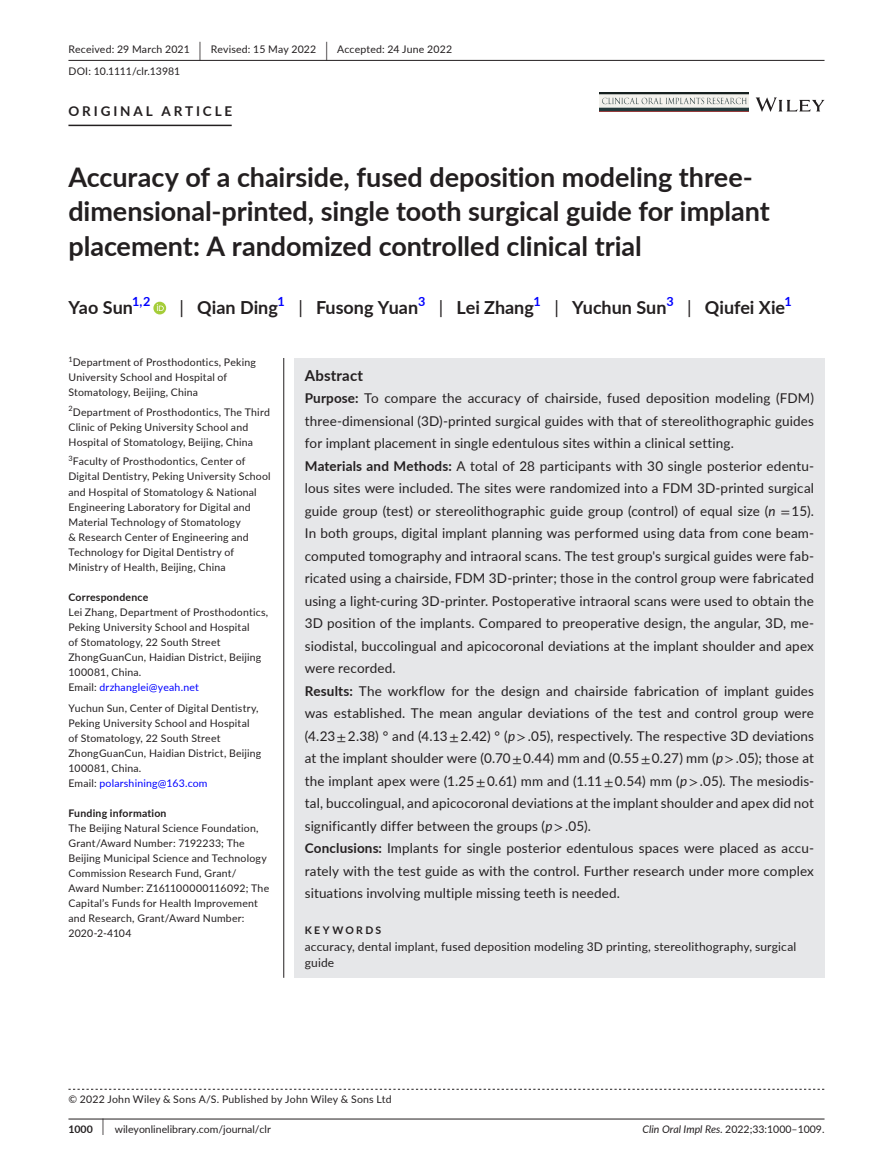
<style>
.page{position:relative;width:893px;height:1174px;background:#fff}
.page>*{position:absolute;margin:0;border:0;box-sizing:border-box;transform-origin:0 0}
.t1{font:700 27px/34.5px "Lato";color:#231f20}
.t2{font:700 18px "Lato";color:#231f20}
.t3{font:700 15px "Lato";letter-spacing:.015em;color:#231f20}
.t4{font:13.5px/22.5px "Lato";letter-spacing:.01em;color:#231f20}
.t5{font:700 13.5px "Lato";letter-spacing:.215em;color:#231f20}
.t6{font:700 12.6px "Lato";color:#00f}
.t7{font:12px/16.5px "Lato";letter-spacing:.015em;color:#231f20}
.t8{font:10.5px/15px "Lato";letter-spacing:.02em;color:#231f20}
.t9{font:10.5px "Lato";color:#231f20}
.t10{font:700 10.5px "Lato";letter-spacing:.02em;color:#231f20}
.t11{font:700 10.5px "Lato";letter-spacing:.22em;color:#231f20}
.t12{font:7.35px "Lato";color:#231f20}
.s1{font-size:19.65px}
.s2{font-weight:400}
.s3{color:#00f}
.s4{font-weight:700}
.s5{font-style:italic}
.s6{font-family:"STIX"}
.s7{font-size:17.4px}
</style>
<div class="page">
<hr style="left:68px;top:1118px;width:756px;height:1px;background:#231f20">
<svg style="left:756px;top:97px;width:68px;height:15px"></svg>
<img style="left:599px;top:93px;width:149px;height:19px">
<hr style="left:68px;top:60px;width:756px;height:1px;background:#231f20">
<hr style="left:68px;top:125px;width:164px;height:1px;background:#231f20">
<div style="left:153px;top:302px;width:13px;height:12px;background:#a5cd39;border-radius:50%"></div>
<svg style="left:157px;top:304px;width:7px;height:7px"></svg>
<svg style="left:68px;top:1088px;width:756px;height:1px"></svg>
<div style="left:294px;top:358px;width:530px;height:619px;background:#e6e7e9"></div>
<hr style="left:283px;top:358px;width:1px;height:619px;background:#231f20">
<p class="t8" style="left:68px;top:38px;width:385px;line-height:21.8px">Received: 29 March 2021 <span class="s1">|</span> Revised: 15 May 2022 <span class="s1">|</span> Accepted: 24 June 2022<br>DOI: 10.1111/clr.13981</p>
<p class="t5" style="left:68px;top:101px;width:165px">ORIGINAL ARTICLE</p>
<h1 class="t1" style="left:68px;top:159px;width:703px">Accuracy of a chairside, fused deposition modeling three&shy;dimensional-printed, single tooth surgical guide for implant placement: A randomized controlled clinical trial</h1>
<h2 class="t2" style="left:68px;top:295px;width:66px">Yao Sun</h2>
<p class="t6" style="left:132px;top:292px;width:20px">1,2</p>
<h2 class="t2" style="left:180px;top:295px;width:100px"><span class="s2">|</span> Qian Ding</h2>
<p class="t6" style="left:278px;top:292px;width:9px">1</p>
<h2 class="t2" style="left:298px;top:295px;width:121px"><span class="s2">|</span> Fusong Yuan</h2>
<p class="t6" style="left:418px;top:292px;width:9px">3</p>
<h2 class="t2" style="left:439px;top:295px;width:97px"><span class="s2">|</span> Lei Zhang</h2>
<p class="t6" style="left:534px;top:292px;width:9px">1</p>
<h2 class="t2" style="left:554px;top:295px;width:114px"><span class="s2">|</span> Yuchun Sun</h2>
<p class="t6" style="left:666px;top:292px;width:9px">3</p>
<h2 class="t2" style="left:687px;top:295px;width:99px"><span class="s2">|</span> Qiufei Xie</h2>
<p class="t6" style="left:784px;top:292px;width:9px">1</p>
<p class="t12" style="left:68px;top:354px;width:6px">1</p>
<p class="t8" style="left:68px;top:355px;width:189px;text-indent:4px">Department of Prosthodontics, Peking<br>University School and Hospital of<br>Stomatology, Beijing, China</p>
<p class="t8" style="left:68px;top:404px;width:203px"><sup>2</sup>Department of Prosthodontics, The Third<br>Clinic of Peking University School and<br>Hospital of Stomatology, Beijing, China</p>
<p class="t8" style="left:68px;top:454px;width:204px"><sup>3</sup>Faculty of Prosthodontics, Center of Digital Dentistry, Peking University School and Hospital of Stomatology &amp; National Engineering Laboratory for Digital and Material Technology of Stomatology<br>&amp; Research Center of Engineering and Technology for Digital Dentistry of Ministry of Health, Beijing, China</p>
<p class="t10" style="left:68px;top:589px;width:81px">Correspondence</p>
<p class="t8" style="left:68px;top:604px;width:201px">Lei Zhang, Department of Prosthodontics, Peking University School and Hospital<br>of Stomatology, 22 South Street ZhongGuanCun, Haidian District, Beijing 100081, China.<br>Email: <span class="s3">drzhanglei@yeah.net</span></p>
<p class="t8" style="left:68px;top:700px;width:194px">Yuchun Sun, Center of Digital Dentistry, Peking University School and Hospital of Stomatology, 22 South Street ZhongGuanCun, Haidian District, Beijing 100081, China.<br>Email: <span class="s3">polarshining@163.com</span></p>
<p class="t10" style="left:68px;top:805px;width:100px">Funding information</p>
<p class="t8" style="left:68px;top:820px;width:202px">The Beijing Natural Science Foundation, Grant/Award Number: 7192233; The Beijing Municipal Science and Technology Commission Research Fund, Grant/ Award Number: Z161100000116092; The Capital’s Funds for Health Improvement and Research, Grant/Award Number:<br>2020-2-4104</p>
<p class="t3" style="left:305px;top:364px;width:60px">Abstract</p>
<p class="t4" style="left:305px;top:386px;width:511px"><span class="s4">Purpose:</span> To compare the accuracy of chairside, fused deposition modeling (FDM) three-dimensional (3D)-printed surgical guides with that of stereolithographic guides for implant placement in single edentulous sites within a clinical setting.<br><span class="s4">Materials and Methods:</span> A total of 28 participants with 30 single posterior edentu&shy;lous sites were included. The sites were randomized into a FDM 3D-printed surgical guide group (test) or stereolithographic guide group (control) of equal size (<span class="s5">n</span> <span class="s6">=</span> 15).<br>In both groups, digital implant planning was performed using data from cone beam&shy;computed tomography and intraoral scans. The test group's surgical guides were fab&shy;ricated using a chairside, FDM 3D-printer; those in the control group were fabricated using a light-curing 3D-printer. Postoperative intraoral scans were used to obtain the 3D position of the implants. Compared to preoperative design, the angular, 3D, me&shy;siodistal, buccolingual and apicocoronal deviations at the implant shoulder and apex were recorded.<br><span class="s4">Results:</span> The workflow for the design and chairside fabrication of implant guides was established. The mean angular deviations of the test and control group were (4.23 <span class="s6">±</span> 2.38) ° and (4.13 <span class="s6">±</span> 2.42) ° (<span class="s5">p</span><span class="s6">&gt;</span> .05), respectively. The respective 3D deviations at the implant shoulder were (0.70 <span class="s6">±</span> 0.44) mm and (0.55 <span class="s6">±</span> 0.27) mm (<span class="s5">p</span><span class="s6">&gt;</span> .05); those at the implant apex were (1.25 <span class="s6">±</span> 0.61) mm and (1.11 <span class="s6">±</span> 0.54) mm (<span class="s5">p</span><span class="s6">&gt;</span> .05). The mesiodis&shy;tal, buccolingual, and apicocoronal deviations at the implant shoulder and apex did not significantly differ between the groups (<span class="s5">p</span><span class="s6">&gt;</span> .05).<br><span class="s4">Conclusions:</span> Implants for single posterior edentulous spaces were placed as accu&shy;rately with the test guide as with the control. Further research under more complex situations involving multiple missing teeth is needed.</p>
<p class="t11" style="left:305px;top:922px;width:78px">KEYWORDS</p>
<p class="t7" style="left:305px;top:937px;width:493px">accuracy, dental implant, fused deposition modeling 3D printing, stereolithography, surgical guide</p>
<p class="t8" style="left:68px;top:1091px;width:325px">© 2022 John Wiley &amp; Sons A/S. Published by John Wiley &amp; Sons Ltd</p>
<p class="t9" style="left:68px;top:1121px;width:204px"><span class="s4">1000</span> <span class="s7">|</span> wileyonlinelibrary.com/journal/clr</p>
<p class="t9" style="left:643px;top:1121px;width:183px"><span class="s5">Clin Oral Impl Res.</span> 2022;33:1000–1009.</p>
</div>
